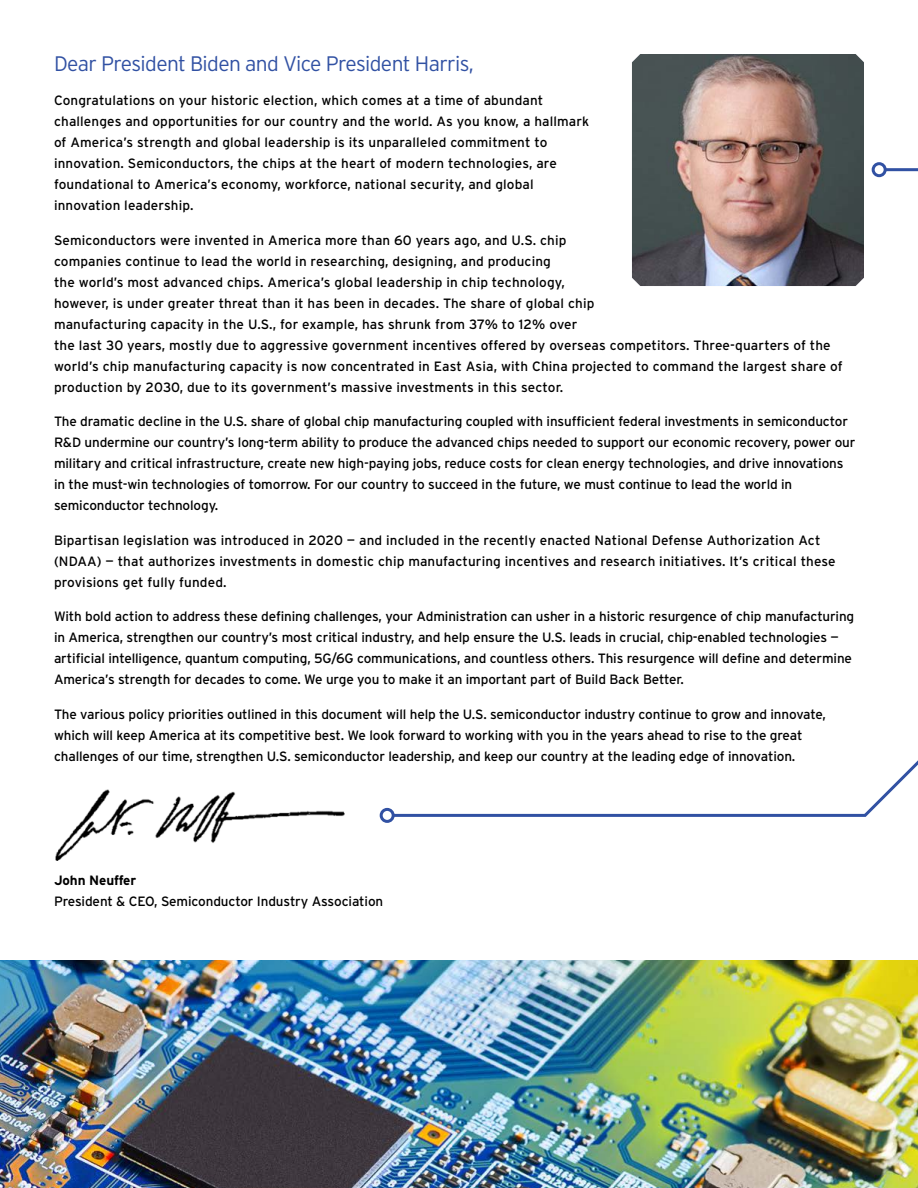
<style>
.page{position:relative;width:918px;height:1188px;background:#fff}
.page>*{position:absolute;margin:0;border:0;box-sizing:border-box;transform-origin:0 0}
.t1{font:300 21px "Interstate";letter-spacing:-.03em;color:#3151a3}
.t2{font:13.5px/21px "Interstate";letter-spacing:-.01em;color:#000}
.t3{font:13.5px/21px "Interstate";letter-spacing:.01em;color:#000}
.t4{font:700 13.5px "Interstate";letter-spacing:-.01em;color:#000}
</style>
<div class="page">
<img style="left:632px;top:54px;width:232px;height:113px">
<img style="left:55px;top:789px;width:290px;height:72px">
<img style="left:0;top:961px;width:918px;height:227px">
<svg style="left:390px;top:167px;width:528px;height:650px"></svg>
<div style="left:380px;top:808px;width:15px;height:15px;border:3px solid #3151a3;border-radius:50%"></div>
<div style="left:872px;top:162px;width:15px;height:15px;border:3px solid #3151a3;border-radius:50%"></div>
<h1 class="t1" style="left:54px;top:52px;width:421px">Dear President Biden and Vice President Harris,</h1>
<p class="t3" style="left:54px;top:90px;width:537px">Congratulations on your historic election, which comes at a time of abundant challenges and opportunities for our country and the world. As you know, a hallmark of America’s strength and global leadership is its unparalleled commitment to innovation. Semiconductors, the chips at the heart of modern technologies, are foundational to America’s economy, workforce, national security, and global innovation leadership.</p>
<p class="t3" style="left:54px;top:230px;width:790px">Semiconductors were invented in America more than 60 years ago, and U.S. chip<br>companies continue to lead the world in researching, designing, and producing<br>the world’s most advanced chips. America’s global leadership in chip technology,<br>however, is under greater threat than it has been in decades. The share of global chip<br>manufacturing capacity in the U.S., for example, has shrunk from 37% to 12% over<br>the last 30 years, mostly due to aggressive government incentives offered by overseas competitors. Three-quarters of the world’s chip manufacturing capacity is now concentrated in East Asia, with China projected to command the largest share of production by 2030, due to its government’s massive investments in this sector.</p>
<p class="t2" style="left:54px;top:411px;width:803px">The dramatic decline in the U.S. share of global chip manufacturing coupled with insufficient federal investments in semiconductor R&amp;D undermine our country’s long-term ability to produce the advanced chips needed to support our economic recovery, power our military and critical infrastructure, create new high-paying jobs, reduce costs for clean energy technologies, and drive innovations in the must-win technologies of tomorrow. For our country to succeed in the future, we must continue to lead the world in semiconductor technology.</p>
<p class="t3" style="left:54px;top:530px;width:783px">Bipartisan legislation was introduced in 2020 — and included in the recently enacted National Defense Authorization Act (NDAA) — that authorizes investments in domestic chip manufacturing incentives and research initiatives. It’s critical these provisions get fully funded.</p>
<p class="t2" style="left:54px;top:606px;width:802px">With bold action to address these defining challenges, your Administration can usher in a historic resurgence of chip manufacturing in America, strengthen our country’s most critical industry, and help ensure the U.S. leads in crucial, chip-enabled technologies — artificial intelligence, quantum computing, 5G/6G communications, and countless others. This resurgence will define and determine America’s strength for decades to come. We urge you to make it an important part of Build Back Better.</p>
<p class="t2" style="left:54px;top:704px;width:773px">The various policy priorities outlined in this document will help the U.S. semiconductor industry continue to grow and innovate, which will keep America at its competitive best. We look forward to working with you in the years ahead to rise to the great challenges of our time, strengthen U.S. semiconductor leadership, and keep our country at the leading edge of innovation.</p>
<p class="t4" style="left:54px;top:873px;width:84px">John Neuffer</p>
<p class="t2" style="left:54px;top:891px;width:331px">President &amp; CEO, Semiconductor Industry Association</p>
</div>
